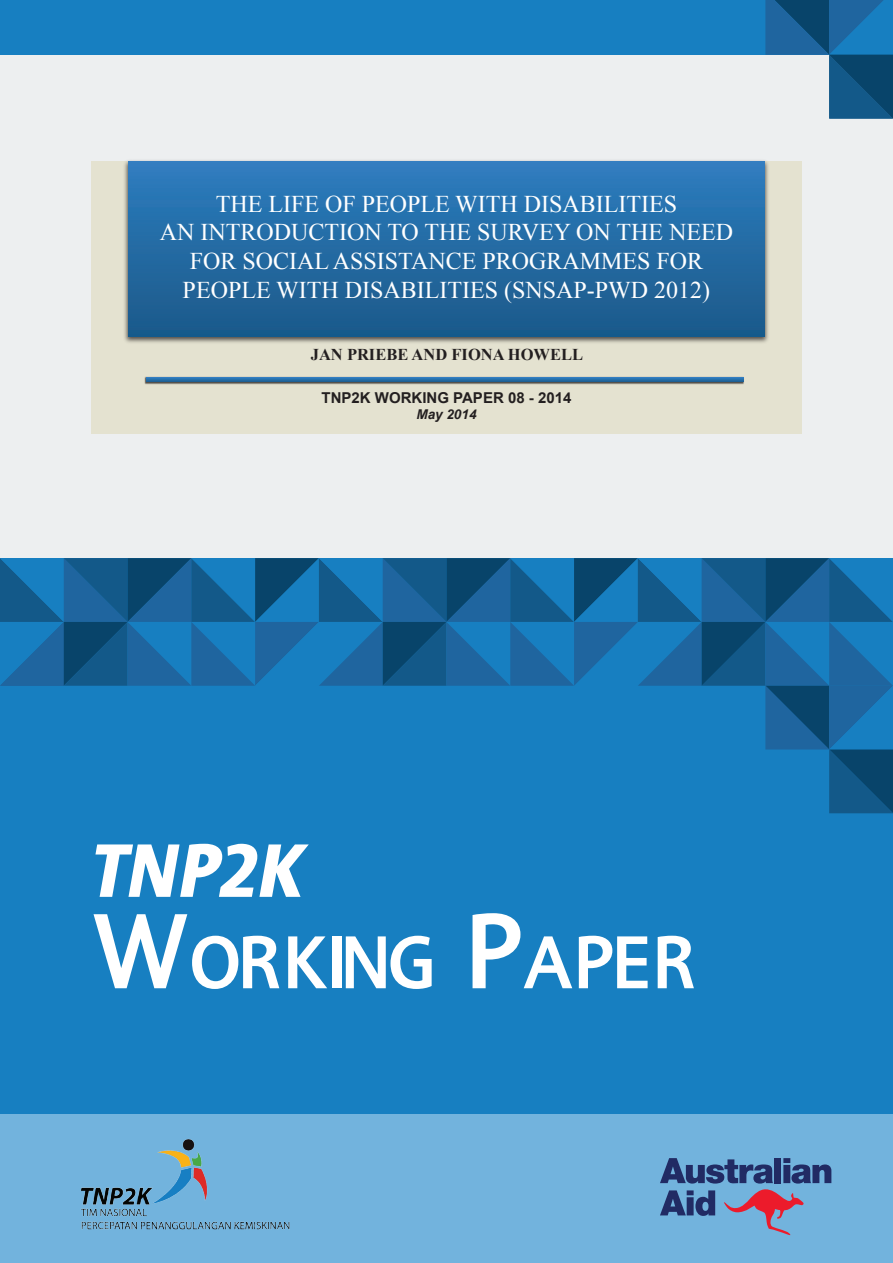
<style>
.page{position:relative;width:893px;height:1263px;background:#fff}
.page>*{position:absolute;margin:0;border:0;box-sizing:border-box;transform-origin:0 0}
.t1{font:italic 700 72.75px "Informa Pro";color:#fff}
.t2{font:500 72px "Informa Pro";letter-spacing:-.035em;color:#fff}
.t3{font:24px/28.8px "Times New Roman";color:#fff;text-align:center}
.t4{font:700 16.5px "Times New Roman";color:#231f20}
.t5{font:700 15px "Arial";color:#231f20}
.t6{font:italic 700 13.5px "Arial";color:#231f20}
.s1{font-size:102.9px}
</style>
<div class="page">
<div style="left:0;top:0;width:893px;height:559px;background:#edeff0"></div>
<div style="left:91px;top:161px;width:711px;height:273px;background:#e4e2d0"></div>
<div style="left:0;top:0;width:893px;height:55px;background:#177fc1"></div>
<div style="left:0;top:558px;width:893px;height:705px;background:#177fc1"></div>
<div style="left:0;top:1115px;width:893px;height:148px;background:#72b3dd"></div>
<svg style="left:0;top:558px;width:893px;height:255px"></svg>
<svg style="left:765px;top:0;width:128px;height:119px"></svg>
<img style="left:124px;top:160px;width:645px;height:183px">
<div style="left:128px;top:161px;width:637px;height:176px;background:linear-gradient(to bottom,#2f7dbf,#195989)"></div>
<img style="left:145px;top:377px;width:599px;height:7px">
<svg style="left:146px;top:377px;width:597px;height:5px;background:#266eaa"></svg>
<img style="left:81px;top:1139px;width:209px;height:91px">
<svg style="left:724px;top:1189px;width:80px;height:46px"></svg>
<svg style="left:660px;top:1158px;width:113px;height:25px"></svg>
<div style="left:774px;top:1158px;width:7px;height:25px;background:#212b64"></div>
<svg style="left:783px;top:1158px;width:48px;height:25px"></svg>
<svg style="left:660px;top:1190px;width:55px;height:26px"></svg>
<p class="t3" style="left:160px;top:189px;width:575px">THE LIFE OF PEOPLE WITH DISABILITIES<br>AN INTRODUCTION TO THE SURVEY ON THE NEED FOR SOCIAL ASSISTANCE PROGRAMMES FOR PEOPLE WITH DISABILITIES (SNSAP-PWD 2012)</p>
<p class="t4" style="left:311px;top:343px;width:274px">JAN PRIEBE AND FIONA HOWELL</p>
<p class="t5" style="left:322px;top:387px;width:251px">TNP2K WORKING PAPER 08 - 2014</p>
<p class="t6" style="left:416px;top:405px;width:62px">May 2014</p>
<h1 class="t1" style="left:88px;top:827px;width:213px">TNP2K</h1>
<h2 class="t2" style="left:92px;top:919px;width:605px"><span class="s1">W</span>ORKING <span class="s1">P</span>APER</h2>
</div>
